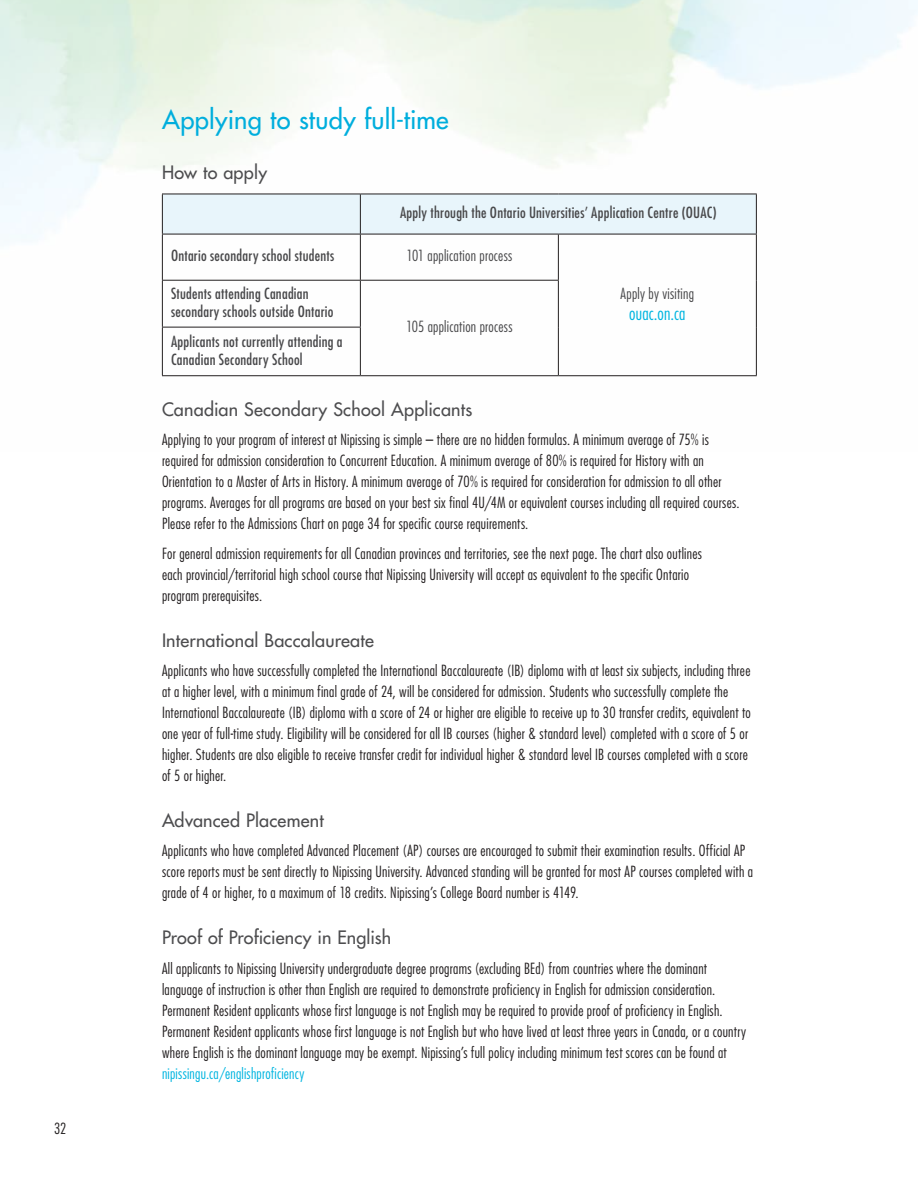
<style>
.page{position:relative;width:918px;height:1188px;background:#fff}
.page>*{position:absolute;margin:0;border:0;box-sizing:border-box;transform-origin:0 0}
.t1{font:500 25.5px "Futura Std";letter-spacing:.01em;color:#00aedd}
.t2{font:500 18px "Futura Std";letter-spacing:.01em;color:#4d4d4f}
.Paragraph_space_afte{font:300 condensed 18px "Futura Std";letter-spacing:.01em;color:#00b5e0}
.Paragraph_space_afte-2{font:300 condensed 15px/21px "Futura Std";letter-spacing:.015em;color:#231f20}
.Chart_Text_65{font:condensed 15px/18px "Futura Std";letter-spacing:.015em;color:#48484a}
.Paragraph_space_afte-3{font:300 condensed 15px "Futura Std";letter-spacing:.015em;color:#48484a}
.s1{color:#00b5e0}
</style>
<div class="page">
<div style="left:163px;top:195px;width:593px;height:39px;background:#e8f5fb"></div>
<hr style="left:162px;top:194px;width:198px;height:1px;background:#231f20">
<hr style="left:162px;top:194px;width:1px;height:40px;background:#231f20">
<hr style="left:360px;top:194px;width:198px;height:1px;background:#231f20">
<hr style="left:360px;top:194px;width:1px;height:40px;background:#231f20">
<hr style="left:558px;top:194px;width:199px;height:1px;background:#231f20">
<hr style="left:756px;top:194px;width:1px;height:40px;background:#231f20">
<hr style="left:162px;top:234px;width:198px;height:1px;background:#231f20">
<hr style="left:162px;top:234px;width:1px;height:46px;background:#231f20">
<hr style="left:360px;top:234px;width:198px;height:1px;background:#231f20">
<hr style="left:360px;top:234px;width:1px;height:46px;background:#231f20">
<hr style="left:558px;top:234px;width:199px;height:1px;background:#231f20">
<hr style="left:558px;top:234px;width:1px;height:46px;background:#231f20">
<hr style="left:756px;top:234px;width:1px;height:46px;background:#231f20">
<hr style="left:756px;top:280px;width:1px;height:47px;background:#231f20">
<hr style="left:756px;top:327px;width:1px;height:48px;background:#231f20">
<hr style="left:558px;top:375px;width:199px;height:1px;background:#231f20">
<hr style="left:162px;top:280px;width:198px;height:1px;background:#231f20">
<hr style="left:162px;top:281px;width:1px;height:46px;background:#231f20">
<hr style="left:360px;top:280px;width:199px;height:1px;background:#231f20">
<hr style="left:360px;top:281px;width:1px;height:46px;background:#231f20">
<hr style="left:558px;top:281px;width:1px;height:46px;background:#231f20">
<hr style="left:558px;top:327px;width:1px;height:48px;background:#231f20">
<hr style="left:360px;top:375px;width:198px;height:1px;background:#231f20">
<hr style="left:162px;top:327px;width:199px;height:1px;background:#231f20">
<hr style="left:162px;top:327px;width:1px;height:48px;background:#231f20">
<hr style="left:360px;top:327px;width:1px;height:48px;background:#231f20">
<hr style="left:162px;top:375px;width:198px;height:1px;background:#231f20">
<p class="Paragraph_space_afte-2" style="left:54px;top:1118px;width:14px">32</p>
<h1 class="t1" style="left:162px;top:104px;width:288px">Applying to study full-time</h1>
<h2 class="t2" style="left:162px;top:161px;width:107px">How to apply</h2>
<p class="Chart_Text_65" style="left:400px;top:204px;width:318px">Apply through the Ontario Universities’ Application Centre (OUAC)</p>
<p class="Chart_Text_65" style="left:171px;top:247px;width:165px">Ontario secondary school students</p>
<p class="Paragraph_space_afte-3" style="left:406px;top:247px;width:108px">101 application process</p>
<p class="Paragraph_space_afte-3" style="left:621px;top:284px;width:75px">Apply by visiting</p>
<p class="Paragraph_space_afte" style="left:629px;top:302px;width:58px">ouac.on.ca</p>
<p class="Chart_Text_65" style="left:171px;top:284px;width:164px">Students attending Canadian secondary schools outside Ontario</p>
<p class="Paragraph_space_afte-3" style="left:406px;top:318px;width:108px">105 application process</p>
<p class="Chart_Text_65" style="left:171px;top:332px;width:173px">Applicants not currently attending a<br>Canadian Secondary School</p>
<h2 class="t2" style="left:162px;top:398px;width:312px">Canadian Secondary School Applicants</h2>
<p class="Paragraph_space_afte-2" style="left:162px;top:429px;width:577px">Applying to your program of interest at Nipissing is simple – there are no hidden formulas. A minimum average of 75% is required for admission consideration to Concurrent Education. A minimum average of 80% is required for History with an Orientation to a Master of Arts in History. A minimum average of 70% is required for consideration for admission to all other programs. Averages for all programs are based on your best six final 4U/4M or equivalent courses including all required courses.<br>Please refer to the Admissions Chart on page 34 for specific course requirements.</p>
<p class="Paragraph_space_afte-2" style="left:162px;top:543px;width:542px">For general admission requirements for all Canadian provinces and territories, see the next page. The chart also outlines each provincial/territorial high school course that Nipissing University will accept as equivalent to the specific Ontario program prerequisites.</p>
<h2 class="t2" style="left:162px;top:629px;width:213px">International Baccalaureate</h2>
<p class="Paragraph_space_afte-2" style="left:162px;top:660px;width:590px">Applicants who have successfully completed the International Baccalaureate (IB) diploma with at least six subjects, including three at a higher level, with a minimum final grade of 24, will be considered for admission. Students who successfully complete the International Baccalaureate (IB) diploma with a score of 24 or higher are eligible to receive up to 30 transfer credits, equivalent to one year of full-time study. Eligibility will be considered for all IB courses (higher &amp; standard level) completed with a score of 5 or higher. Students are also eligible to receive transfer credit for individual higher &amp; standard level IB courses completed with a score of 5 or higher.</p>
<h2 class="t2" style="left:162px;top:809px;width:163px">Advanced Placement</h2>
<p class="Paragraph_space_afte-2" style="left:162px;top:840px;width:593px">Applicants who have completed Advanced Placement (AP) courses are encouraged to submit their examination results. Official AP score reports must be sent directly to Nipissing University. Advanced standing will be granted for most AP courses completed with a grade of 4 or higher, to a maximum of 18 credits. Nipissing’s College Board number is 4149.</p>
<h2 class="t2" style="left:162px;top:926px;width:231px">Proof of Proficiency in English</h2>
<p class="Paragraph_space_afte-2" style="left:162px;top:958px;width:586px">All applicants to Nipissing University undergraduate degree programs (excluding BEd) from countries where the dominant language of instruction is other than English are required to demonstrate proficiency in English for admission consideration.<br>Permanent Resident applicants whose first language is not English may be required to provide proof of proficiency in English.<br>Permanent Resident applicants whose first language is not English but who have lived at least three years in Canada, or a country where English is the dominant language may be exempt. Nipissing’s full policy including minimum test scores can be found at <span class="s1">nipissingu.ca/englishproficiency</span></p>
</div>
